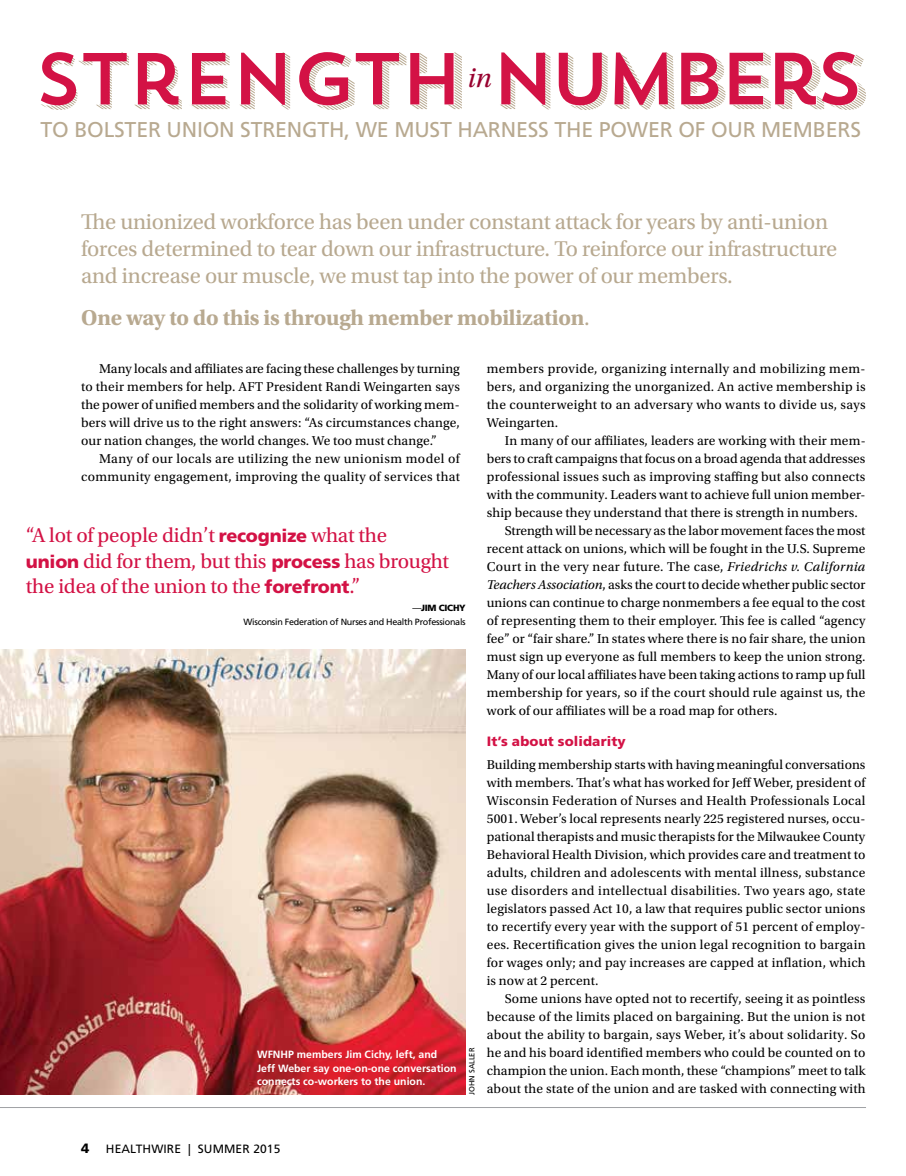
<style>
.page{position:relative;width:906px;height:1176px;background:#fff}
.page>*{position:absolute;margin:0;border:0;box-sizing:border-box;transform-origin:0 0}
.t1{font:italic 28.2px "Utopia Std";color:#98002e}
.t2{font:22.5px/27px "Utopia Std";letter-spacing:-.01em;color:#b8a990}
.t3{font:700 22.5px "Utopia Std";letter-spacing:-.01em;color:#b8a990}
.t4{font:21.3px "Frutiger LT Std";letter-spacing:-.01em;color:#b8a990}
.t5{font:21px/25.5px "Utopia Std";letter-spacing:-.01em;color:#d31245}
.t6{font:13.5px/18px "Utopia Std";letter-spacing:.01em;color:#000;text-align:justify}
.t7{font:900 13.5px "Frutiger LT Std";letter-spacing:.01em;color:#d31245}
.t8{font:12px "Frutiger LT Std";letter-spacing:.01em;color:#000}
.t9{font:700 10.5px/13.5px "Frutiger LT Std";color:#fff}
.t10{font:9px/13.5px "Frutiger LT Std";letter-spacing:-.03em;color:#000;text-align:right}
.t11{font:7.5px "Frutiger LT Std";color:#000}
.s1{font-weight:400}
.s2{font-style:italic}
.s3{font-family:"Frutiger LT Std";font-weight:900;font-size:18px}
.s4{font-weight:900}
.s5{font-weight:900;font-size:13.5px}
</style>
<div class="page">
<hr style="left:0;top:1106px;width:865px;height:1px;background:#9fa1a4">
<svg style="left:40px;top:52px;width:421px;height:58px"></svg>
<svg style="left:500px;top:52px;width:365px;height:58px"></svg>
<img style="left:0;top:649px;width:465px;height:445px">
<h1 class="t1" style="left:467px;top:62px;width:26px">in</h1>
<h3 class="t4" style="left:40px;top:117px;width:821px">TO BOLSTER UNION STRENGTH, WE MUST HARNESS THE POWER OF OUR MEMBERS</h3>
<h2 class="t2" style="left:81px;top:208px;width:757px">The unionized workforce has been under constant attack for years by anti-union forces determined to tear down our infrastructure. To reinforce our infrastructure and increase our muscle, we must tap into the power of our members.</h2>
<h2 class="t3" style="left:81px;top:304px;width:510px">One way to do this is through member mobilization<span class="s1">.</span></h2>
<p class="t6" style="left:81px;top:359px;width:380px;text-indent:18px">Many locals and affiliates are facing these challenges by turning to their members for help. AFT President Randi Weingarten says the power of unified members and the solidarity of working mem&shy;bers will drive us to the right answers: “As circumstances change, our nation changes, the world changes. We too must change.”</p>
<p class="t6" style="left:81px;top:449px;width:380px;text-align:right">Many of our locals are utilizing the new unionism model of community engagement, improving the quality of services that</p>
<p class="t6" style="left:486px;top:359px;width:380px">members provide, organizing internally and mobilizing mem&shy;bers, and organizing the unorganized. An active membership is the counterweight to an adversary who wants to divide us, says Weingarten.</p>
<p class="t6" style="left:504px;top:431px;width:362px">In many of our affiliates, leaders are working with their mem-</p>
<p class="t6" style="left:486px;top:449px;width:380px">bers to craft campaigns that focus on a broad agenda that addresses</p>
<p class="t6" style="left:486px;top:467px;width:380px">professional issues such as improving staffing but also connects</p>
<p class="t6" style="left:486px;top:485px;width:380px">with the community. Leaders want to achieve full union member-</p>
<p class="t6" style="left:486px;top:503px;width:372px">ship because they understand that there is strength in numbers.</p>
<p class="t6" style="left:504px;top:521px;width:362px">Strength will be necessary as the labor movement faces the most</p>
<p class="t6" style="left:486px;top:539px;width:380px">recent attack on unions, which will be fought in the U.S. Supreme</p>
<p class="t6" style="left:486px;top:557px;width:380px">Court in the very near future. The case, <span class="s2">Friedrichs v. California</span></p>
<p class="t6" style="left:486px;top:575px;width:380px"><span class="s2">Teachers Association</span>, asks the court to decide whether public sector</p>
<p class="t6" style="left:486px;top:593px;width:380px">unions can continue to charge nonmembers a fee equal to the cost</p>
<p class="t6" style="left:486px;top:611px;width:380px">of representing them to their employer. This fee is called “agency</p>
<p class="t6" style="left:486px;top:629px;width:380px">fee” or “fair share.” In states where there is no fair share, the union</p>
<p class="t6" style="left:486px;top:647px;width:380px">must sign up everyone as full members to keep the union strong.</p>
<p class="t6" style="left:486px;top:665px;width:380px">Many of our local affiliates have been taking actions to ramp up full</p>
<p class="t6" style="left:486px;top:683px;width:380px">membership for years, so if the court should rule against us, the</p>
<p class="t6" style="left:486px;top:701px;width:292px">work of our affiliates will be a road map for others.</p>
<p class="t7" style="left:486px;top:733px;width:140px">It’s about solidarity</p>
<p class="t6" style="left:486px;top:755px;width:380px">Building membership starts with having meaningful conversations with members. That’s what has worked for Jeff Weber, president of Wisconsin Federation of Nurses and Health Professionals Local 5001. Weber’s local represents nearly 225 registered nurses, occu&shy;pational therapists and music therapists for the Milwaukee County Behavioral Health Division, which provides care and treatment to adults, children and adolescents with mental illness, substance use disorders and intellectual disabilities. Two years ago, state legislators passed Act 10, a law that requires public sector unions to recertify every year with the support of 51 percent of employ&shy;ees. Recertification gives the union legal recognition to bargain for wages only; and pay increases are capped at inflation, which is now at 2 percent.</p>
<p class="t6" style="left:486px;top:989px;width:380px;text-indent:18px">Some unions have opted not to recertify, seeing it as pointless because of the limits placed on bargaining. But the union is not about the ability to bargain, says Weber, it’s about solidarity. So he and his board identified members who could be counted on to champion the union. Each month, these “champions” meet to talk about the state of the union and are tasked with connecting with</p>
<h3 class="t5" style="left:26px;top:523px;width:424px">“A lot of people didn’t <span class="s3">recognize</span> what the<br><span class="s3">union</span> did for them, but this <span class="s3">process</span> has brought the idea of the union to the <span class="s3">forefront</span>.”</h3>
<p class="t10" style="left:243px;top:601px;width:223px">—<span class="s4">JIM CICHY<br></span>Wisconsin Federation of Nurses and Health Professionals</p>
<p class="t11" style="left:467px;top:1094px;width:49px;rotate:-90deg">JOHN SALLER</p>
<p class="t9" style="left:257px;top:1047px;width:201px">WFNHP members Jim Cichy, left, and<br>Jeff Weber say one-on-one conversation connects co-workers to the union.</p>
<p class="t8" style="left:81px;top:1141px;width:201px"><span class="s5">4</span> HEALTHWIRE | SUMMER 2015</p>
</div>
